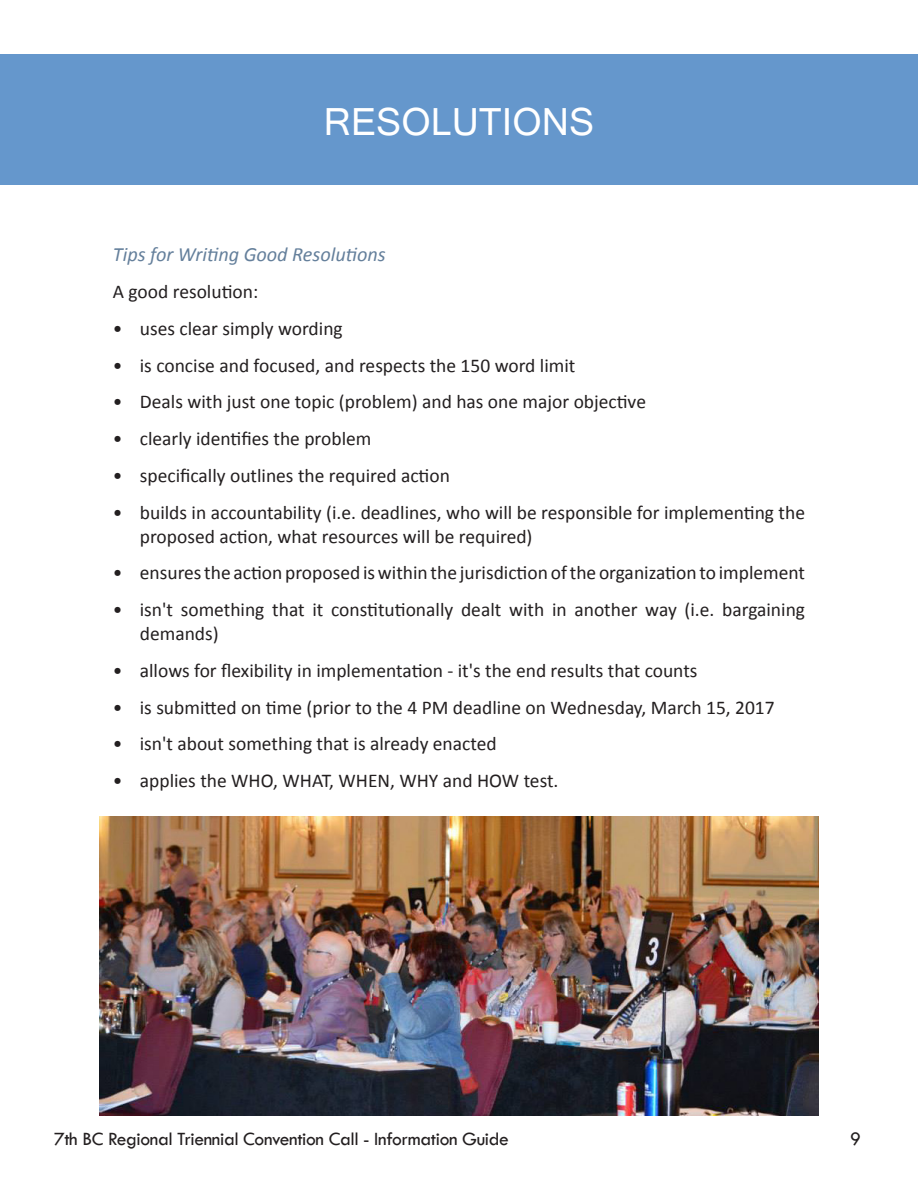
<style>
.page{position:relative;width:918px;height:1188px;background:#fff}
.page>*{position:absolute;margin:0;border:0;box-sizing:border-box;transform-origin:0 0}
.t1{font:42px "Vrinda";color:#fff}
.t2{font:italic 20.25px "Calibri";color:#647f9b}
.t3{font:19.5px/23.4px "Calibri";color:#231f20}
.t4{font:19.5px "Tw Cen";letter-spacing:-.02em;color:#231f20}
</style>
<div class="page">
<div style="left:0;top:54px;width:918px;height:131px;background:#6597cc"></div>
<img style="left:99px;top:817px;width:720px;height:299px">
<p class="t1" style="left:324px;top:94px;width:272px">RESOLUTIONS</p>
<p class="t2" style="left:113px;top:240px;width:275px">Tips for Writing Good Resolutions</p>
<p class="t3" style="left:113px;top:280px;width:147px">A good resolution:</p>
<p class="t3" style="left:113px;top:317px;width:231px">• uses clear simply wording</p>
<p class="t3" style="left:113px;top:353px;width:464px">• is concise and focused, and respects the 150 word limit</p>
<p class="t3" style="left:113px;top:390px;width:535px">• Deals with just one topic (problem) and has one major objective</p>
<p class="t3" style="left:113px;top:427px;width:260px">• clearly identifies the problem</p>
<p class="t3" style="left:113px;top:464px;width:339px">• specifically outlines the required action</p>
<p class="t3" style="left:140px;top:501px;width:667px;text-indent:-27px">• builds in accountability (i.e. deadlines, who will be responsible for implementing the proposed action, what resources will be required)</p>
<p class="t3" style="left:113px;top:561px;width:694px">• ensures the action proposed is within the jurisdiction of the organization to implement</p>
<p class="t3" style="left:140px;top:598px;width:667px;text-indent:-27px">• isn't something that it constitutionally dealt with in another way (i.e. bargaining demands)</p>
<p class="t3" style="left:113px;top:659px;width:586px">• allows for flexibility in implementation - it's the end results that counts</p>
<p class="t3" style="left:113px;top:695px;width:663px">• is submitted on time (prior to the 4 PM deadline on Wednesday, March 15, 2017</p>
<p class="t3" style="left:113px;top:732px;width:385px">• isn't about something that is already enacted</p>
<p class="t3" style="left:113px;top:769px;width:447px">• applies the WHO, WHAT, WHEN, WHY and HOW test.</p>
<p class="t4" style="left:54px;top:1127px;width:456px">7th BC Regional Triennial Convention Call - Information Guide</p>
<p class="t4" style="left:850px;top:1127px;width:12px">9</p>
</div>
